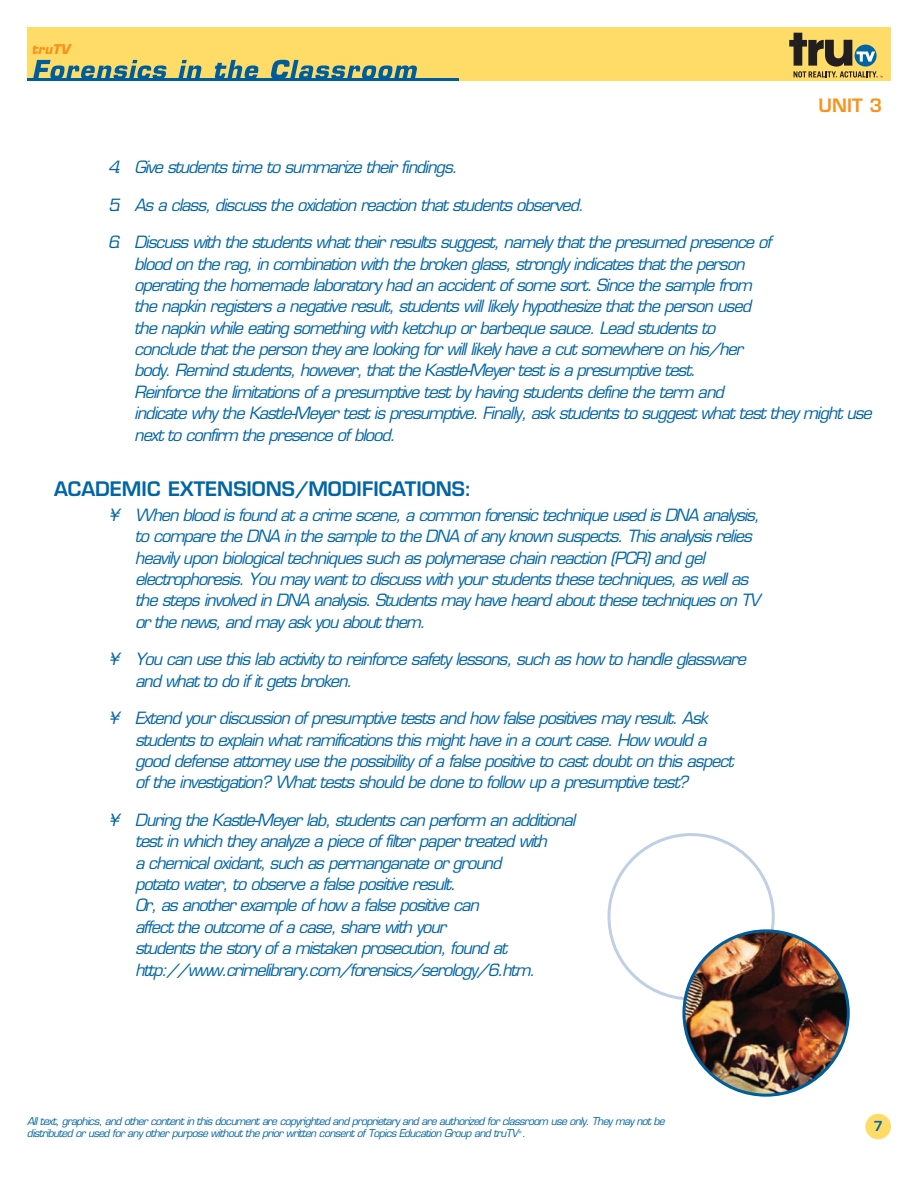
<style>
.page{position:relative;width:918px;height:1188px;background:#fff}
.page>*{position:absolute;margin:0;border:0;box-sizing:border-box;transform-origin:0 0}
.t1{font:600 19.5px "Eurostile";color:#0065a4}
.t2{font:600 18px "Eurostile";color:#f7931d}
.t3{font:italic 16.5px/21.3px "Eurostile";letter-spacing:-.065em;color:#0065a4}
.t4{font:600 13.5px "Eurostile";color:#0065a4}
.t5{font:italic 700 13.05px "Eurostile";color:#f7931d}
.t6{font:italic 10.5px/12.6px "Eurostile";letter-spacing:-.065em;color:#0065a4}
</style>
<div class="page">
<div style="left:27px;top:27px;width:864px;height:54px;background:#ffdc68"></div>
<svg style="left:33px;top:60px;width:134px;height:18px"></svg>
<svg style="left:178px;top:60px;width:24px;height:18px"></svg>
<svg style="left:214px;top:60px;width:45px;height:18px"></svg>
<svg style="left:271px;top:60px;width:146px;height:18px"></svg>
<hr style="left:27px;top:78px;width:431px;height:3px;background:#005d9c">
<svg style="left:789px;top:33px;width:94px;height:44px"></svg>
<div style="left:865px;top:1114px;width:26px;height:25px;background:#ffdc68;border-radius:50%"></div>
<img style="left:607px;top:833px;width:243px;height:264px">
<p class="t5" style="left:31px;top:44px;width:42px">truTV</p>
<p class="t2" style="left:819px;top:99px;width:65px">UNIT 3</p>
<p class="t3" style="left:108px;top:158px;width:354px">4. Givestudentstimeto summarizetheirfindings.</p>
<p class="t3" style="left:108px;top:196px;width:481px">5. Asaclass,discusstheoxidation reaction thatstudentsobserved.</p>
<p class="t3" style="left:134px;top:233px;width:743px;text-indent:-26px">6. Discusswith thestudentswhattheirresultssuggest,namely thatthepresumed presenceof<br>blood on therag,in combination with thebroken glass,strongly indicatesthattheperson operatingthehomemadelaboratory hadan accidentof somesort.Sincethesamplefrom<br>the napkin registersa negative result,studentswilllikely hypothesize thatthe person used<br>thenapkin whileeating something with ketchup orbarbequesauce.Lead studentsto concludethattheperson they arelooking forwilllikely havea cutsomewhereon his/her<br>body .Remindstudents,however,thattheKastle-Meyertestisapresumptivetest.<br>Reinforce the limitationsof a presumptive testby having studentsdefine the term and<br>indicatewhy theKastle-Meyertestispresumptive.Finally,ask studentsto suggestwhattestthey mightuse nexttoconfirm thepresenceof blood.</p>
<p class="t1" style="left:54px;top:482px;width:419px">ACADEMIC EXTENSIONS/MODIFICATIONS:</p>
<p class="t3" style="left:135px;top:506px;width:629px;text-indent:-27px">¥ Whenbloodisfoundatacrimescene,acommonforensictechniqueusedisDNA analysis, tocomparetheDNA in thesampletotheDNA of any known suspects.Thisanalysisrelies heavily upon biologicaltechniquessuch aspolymerase chain reaction (PCR)and gel electrophoresis.Youmay wanttodiscusswith yourstudentsthesetechniques,aswellas thestepsinvolvedin DNA analysis.Studentsmay haveheardaboutthesetechniqueson TV orthenews,andmay ask youaboutthem.</p>
<p class="t3" style="left:135px;top:650px;width:616px;text-indent:-27px">¥ You can usethislab activity to reinforcesafety lessons,such ashow to handleglassware andwhattodoif itgetsbroken.</p>
<p class="t3" style="left:135px;top:709px;width:603px;text-indent:-27px">¥ Extend yourdiscussion of presumptivetestsand how falsepositivesmay result.Ask studentstoexplain whatramificationsthismighthavein acourtcase.How would a good defense attorney use the possibility of a false positive to castdoubton thisaspect of theinvestigation? Whattestsshould bedoneto follow up a presumptivetest?</p>
<p class="t3" style="left:135px;top:811px;width:445px;text-indent:-27px">¥ During theKastle-Meyerlab,studentscan perform an additional testin which they analyze a piece of filterpapertreated with achemicaloxidant,such aspermanganateorground potatowater,toobserveafalsepositiveresult.<br>Or,asanotherexampleof how afalsepositivecan affecttheoutcomeof acase,sharewithyour<br>studentsthestory of amistaken prosecution,found at http://www.crimelibrary.com/forensics/serology/6.htm.</p>
<p class="t6" style="left:27px;top:1116px;width:642px">Alltext,graphics,and othercontentin thisdocumentarecopyrighted and proprietary and areauthorized forclassroom useonly.They may notbe distributed orused forany otherpurpose withoutthe priorwritten consentof TopicsEducation Group and truTV<sup>¤</sup> .</p>
<p class="t4" style="left:874px;top:1121px;width:11px">7</p>
</div>
